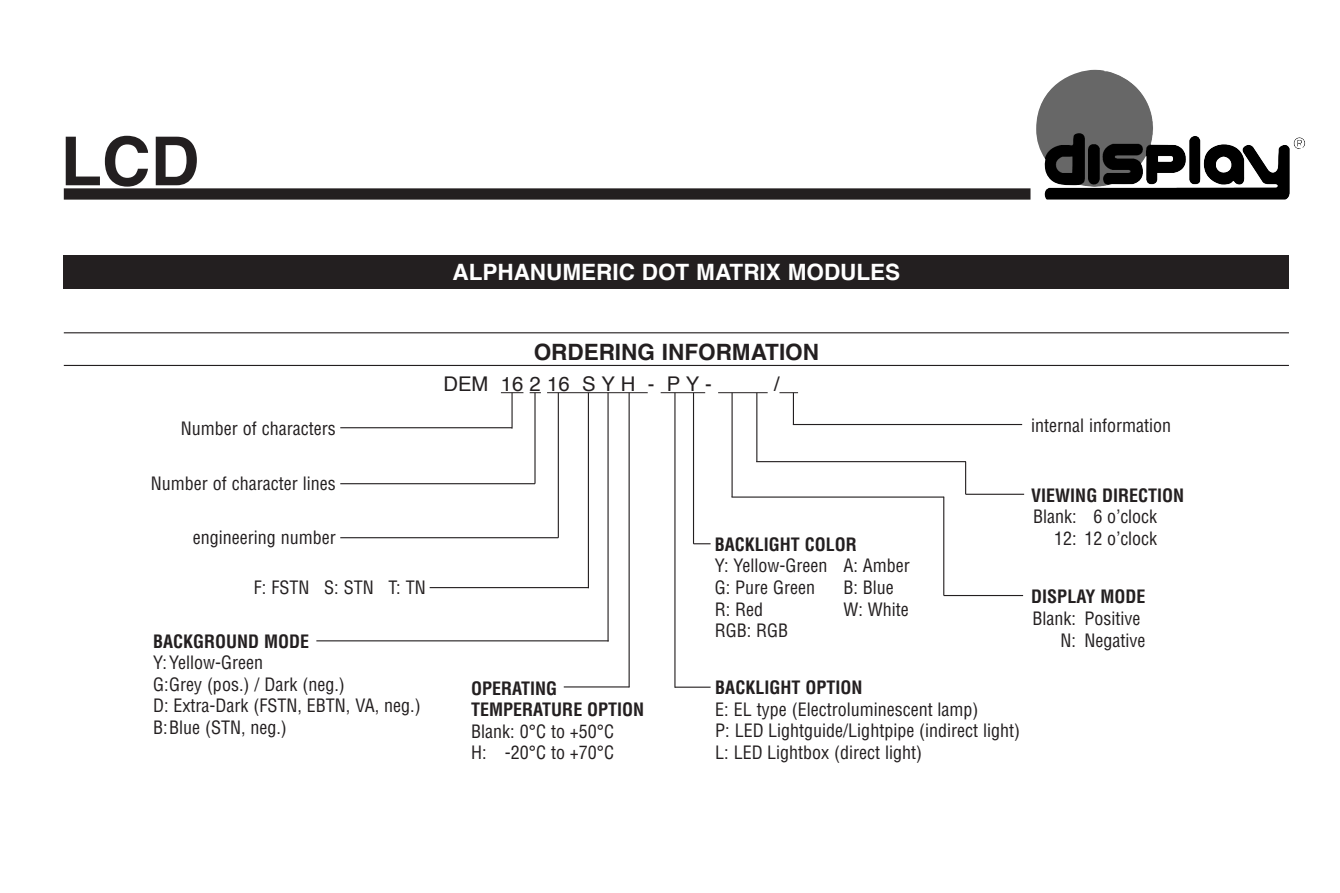
<style>
.page{position:relative;width:1340px;height:893px;background:#fff}
.page>*{position:absolute;margin:0;border:0;box-sizing:border-box;transform-origin:0 0}
.t1{font:700 67.5px "Helvetica";color:#231f20}
.t2{font:700 22.5px "Helvetica";color:#fff}
.t3{font:700 22.5px "Helvetica";color:#231f20}
.t4{font:20.25px "Helvetica";color:#231f20}
.t5{font:condensed 18px/21.6px "Helvetica";color:#231f20}
.t6{font:700 condensed 18px/21.6px "Helvetica";color:#231f20}
</style>
<div class="page">
<img style="left:1036px;top:70px;width:269px;height:130px">
<div style="left:64px;top:188px;width:966px;height:12px;background:#231f20"></div>
<div style="left:64px;top:255px;width:1224px;height:33px;background:#231f20"></div>
<hr style="left:64px;top:332px;width:1224px;height:1px;background:#231f20">
<hr style="left:64px;top:365px;width:1224px;height:1px;background:#231f20">
<svg style="left:501px;top:392px;width:22px;height:1px"></svg>
<svg style="left:529px;top:392px;width:12px;height:1px"></svg>
<hr style="left:547px;top:392px;width:100px;height:1px;background:#231f20">
<hr style="left:660px;top:392px;width:45px;height:1px;background:#231f20">
<hr style="left:718px;top:392px;width:49px;height:1px;background:#231f20">
<svg style="left:779px;top:392px;width:19px;height:1px"></svg>
<hr style="left:340px;top:427px;width:172px;height:1px;background:#231f20">
<hr style="left:511px;top:393px;width:1px;height:36px;background:#231f20">
<hr style="left:429px;top:587px;width:160px;height:1px;background:#231f20">
<hr style="left:588px;top:393px;width:1px;height:195px;background:#231f20">
<hr style="left:316px;top:640px;width:292px;height:1px;background:#231f20">
<hr style="left:607px;top:393px;width:1px;height:248px;background:#231f20">
<hr style="left:628px;top:393px;width:1px;height:294px;background:#231f20">
<hr style="left:564px;top:686px;width:65px;height:1px;background:#231f20">
<hr style="left:693px;top:393px;width:1px;height:151px;background:#231f20">
<svg style="left:693px;top:543px;width:17px;height:1px"></svg>
<hr style="left:674px;top:393px;width:1px;height:295px;background:#231f20">
<hr style="left:675px;top:687px;width:35px;height:1px;background:#231f20">
<hr style="left:731px;top:393px;width:1px;height:104px;background:#231f20">
<hr style="left:731px;top:496px;width:213px;height:2px;background:#231f20">
<hr style="left:943px;top:497px;width:1px;height:98px;background:#231f20">
<hr style="left:943px;top:595px;width:80px;height:1px;background:#231f20">
<hr style="left:756px;top:393px;width:1px;height:69px;background:#231f20">
<hr style="left:756px;top:461px;width:210px;height:1px;background:#231f20">
<hr style="left:965px;top:462px;width:1px;height:32px;background:#231f20">
<hr style="left:965px;top:494px;width:59px;height:1px;background:#231f20">
<hr style="left:793px;top:393px;width:1px;height:31px;background:#231f20">
<hr style="left:793px;top:424px;width:229px;height:1px;background:#231f20">
<hr style="left:340px;top:483px;width:195px;height:1px;background:#231f20">
<hr style="left:534px;top:393px;width:1px;height:91px;background:#231f20">
<hr style="left:340px;top:537px;width:218px;height:1px;background:#231f20">
<hr style="left:558px;top:393px;width:1px;height:145px;background:#231f20">
<h1 class="t1" style="left:61px;top:120px;width:140px">LCD</h1>
<p class="t2" style="left:452px;top:259px;width:449px">ALPHANUMERIC DOT MATRIX MODULES</p>
<p class="t5" style="left:181px;top:418px;width:156px">Number of characters</p>
<p class="t5" style="left:151px;top:473px;width:186px">Number of character lines</p>
<p class="t5" style="left:193px;top:526px;width:144px">engineering number</p>
<p class="t5" style="left:254px;top:577px;width:173px">F: FSTN S: STN T: TN</p>
<p class="t6" style="left:153px;top:630px;width:157px">BACKGROUND MODE</p>
<p class="t5" style="left:153px;top:652px;width:269px">Y:Yellow-Green<br>G:Grey (pos.) / Dark (neg.)<br>D: Extra-Dark (FSTN, EBTN, VA, neg.)<br>B:Blue (STN, neg.)</p>
<p class="t3" style="left:533px;top:339px;width:287px">ORDERING INFORMATION</p>
<p class="t4" style="left:443px;top:368px;width:270px">DEM 16 2 16 S Y H - P Y -</p>
<p class="t4" style="left:774px;top:368px;width:7px">/</p>
<p class="t5" style="left:1031px;top:415px;width:141px">internal information</p>
<p class="t6" style="left:471px;top:677px;width:174px">OPERATING<br>TEMPERATURE OPTION</p>
<p class="t5" style="left:471px;top:720px;width:144px">Blank: 0°C to +50°C<br>H: -20°C to +70°C</p>
<p class="t6" style="left:714px;top:533px;width:143px">BACKLIGHT COLOR</p>
<p class="t5" style="left:714px;top:555px;width:197px">Y: Yellow-Green A: Amber<br>G: Pure Green</p>
<p class="t5" style="left:843px;top:577px;width:52px">B: Blue</p>
<p class="t5" style="left:714px;top:598px;width:50px">R: Red</p>
<p class="t5" style="left:843px;top:598px;width:67px">W: White</p>
<p class="t5" style="left:714px;top:620px;width:75px">RGB: RGB</p>
<p class="t6" style="left:715px;top:677px;width:148px">BACKLIGHT OPTION</p>
<p class="t5" style="left:715px;top:698px;width:306px">E: EL type (Electroluminescent lamp)<br>P: LED Lightguide/Lightpipe (indirect light)<br>L: LED Lightbox (direct light)</p>
<p class="t6" style="left:1031px;top:484px;width:154px">VIEWING DIRECTION</p>
<p class="t5" style="left:1033px;top:506px;width:126px;text-align:right">Blank: 6 o’clock<br>12: 12 o’clock</p>
<p class="t6" style="left:1031px;top:586px;width:115px">DISPLAY MODE</p>
<p class="t5" style="left:1032px;top:608px;width:115px;text-align:right">Blank: Positive<br>N: Negative</p>
</div>
